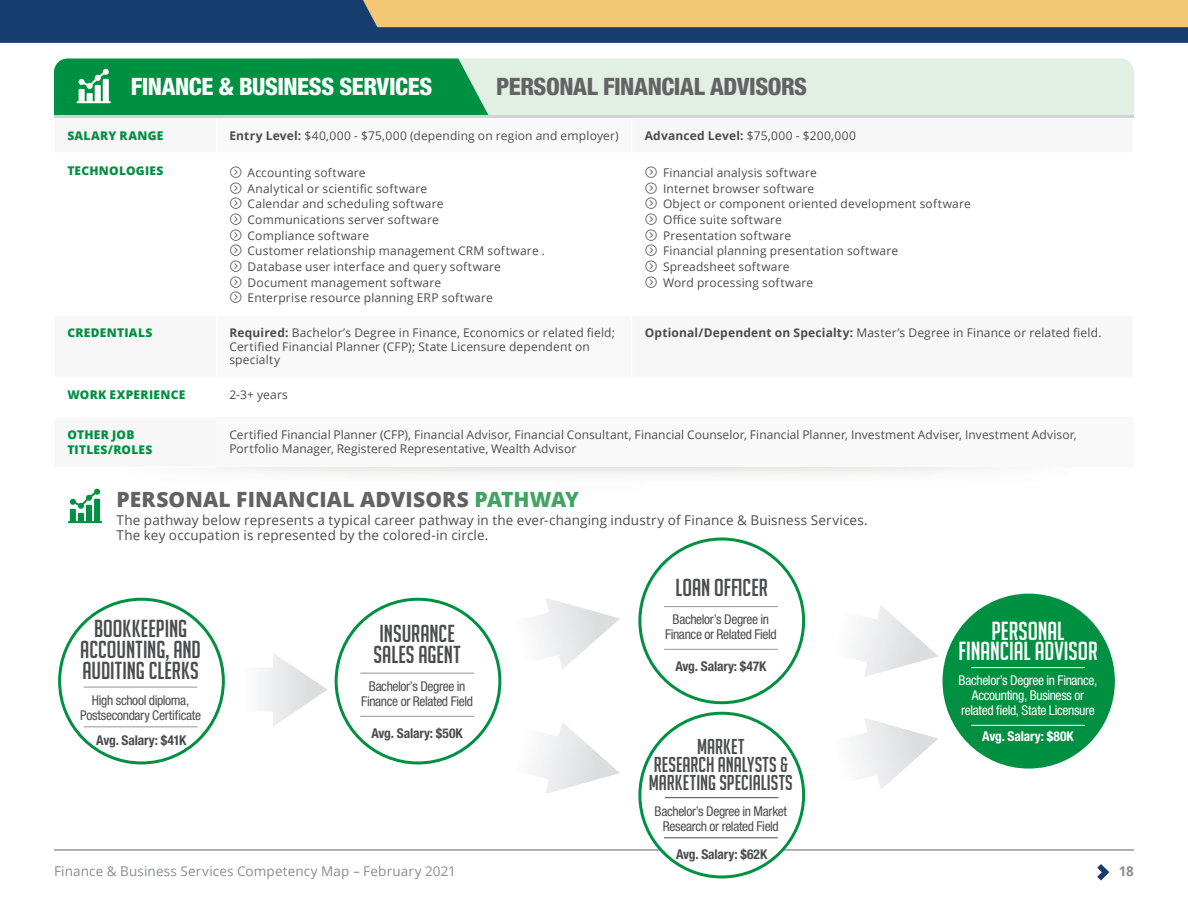
<style>
.page{position:relative;width:1188px;height:918px;background:#fff}
.page>*{position:absolute;margin:0;border:0;box-sizing:border-box;transform-origin:0 0}
.t1{font:25.5px/19.5px "Big Noodle Titling";letter-spacing:-.005em;color:#fff;text-align:center}
.t2{font:24px/21px "Big Noodle Titling";color:#4b4c4d;text-align:center}
.t3{font:800 condensed 24px "Helvetica Neue LT Std";letter-spacing:-.02em;color:#636366}
.t4{font:800 condensed 24px "Helvetica Neue LT Std";letter-spacing:-.02em;color:#fff}
.t5{font:21px/18px "Big Noodle Titling";color:#4b4c4d;text-align:center}
.t6{font:800 21px "Open Sans";letter-spacing:.005em;color:#636366}
.t7{font:condensed 13.5px/15px "Helvetica Neue LT Std";letter-spacing:-.025em;color:#4b4c4d;text-align:center}
.t8{font:13.5px/15px "Open Sans";letter-spacing:.01em;color:#4b4c4d}
.t9{font:condensed 13.5px/15px "Helvetica Neue LT Std";letter-spacing:-.025em;color:#fff;text-align:center}
.t10{font:700 condensed 13.5px "Helvetica Neue LT Std";letter-spacing:-.015em;color:#4b4c4d}
.t11{font:13.5px "Open Sans";letter-spacing:.01em;color:#8b8d90}
.t12{font:700 condensed 13.5px "Helvetica Neue LT Std";letter-spacing:-.015em;color:#fff}
.t13{font:700 13.5px "Open Sans";color:#8b8d90}
.t14{font:12px/13.5px "Open Sans";letter-spacing:.015em;color:#4b4c4d}
.t15{font:800 12px/15px "Open Sans";letter-spacing:.02em;color:#009041}
.t16{font:12px "Open Sans";letter-spacing:.04em;color:#4b4c4d}
.s1{font-weight:700}
.s2{color:#41a463}
</style>
<div class="page">
<hr style="left:664px;top:606px;width:114px;height:1px;background:#939598">
<hr style="left:664px;top:649px;width:114px;height:1px;background:#939598">
<svg style="left:1097px;top:864px;width:12px;height:17px"></svg>
<hr style="left:54px;top:850px;width:1080px;height:1px;background:#636366">
<svg style="left:0;top:0;width:1188px;height:43px;background:#173e6d"></svg>
<svg style="left:247px;top:0;width:941px;height:27px;background:#d5b575"></svg>
<hr style="left:54px;top:115px;width:1080px;height:3px;background:#d1d2d4">
<div style="left:488px;top:58px;width:646px;height:57px;background:#e2efe3"></div>
<svg style="left:54px;top:58px;width:434px;height:57px;background:#0f964c"></svg>
<svg style="left:68px;top:489px;width:34px;height:34px"></svg>
<svg style="left:262px;top:653px;width:65px;height:73px"></svg>
<svg style="left:498px;top:598px;width:122px;height:72px"></svg>
<svg style="left:854px;top:718px;width:84px;height:71px"></svg>
<svg style="left:536px;top:722px;width:84px;height:71px"></svg>
<svg style="left:854px;top:606px;width:84px;height:71px"></svg>
<hr style="left:84px;top:687px;width:114px;height:1px;background:#939598">
<hr style="left:84px;top:727px;width:114px;height:1px;background:#939598">
<hr style="left:360px;top:673px;width:114px;height:1px;background:#939598">
<hr style="left:360px;top:716px;width:114px;height:1px;background:#939598">
<div style="left:335px;top:598px;width:166px;height:166px;border:3px solid #009041;border-radius:50%"></div>
<div style="left:944px;top:595px;width:169px;height:172px;background:#009041;border-radius:50%"></div>
<hr style="left:971px;top:667px;width:114px;height:1px;background:#fff">
<hr style="left:971px;top:725px;width:114px;height:1px;background:#fff">
<div style="left:640px;top:713px;width:164px;height:164px;background:#fff;border-radius:50%"></div>
<hr style="left:665px;top:797px;width:114px;height:1px;background:#4b4c4d">
<hr style="left:664px;top:838px;width:114px;height:1px;background:#4b4c4d">
<p class="t4" style="left:131px;top:72px;width:303px">FINANCE &amp; BUSINESS SERVICES</p>
<p class="t3" style="left:496px;top:72px;width:312px">PERSONAL FINANCIAL ADVISORS</p>
<p class="t15" style="left:67px;top:127px;width:98px">SALARY RANGE</p>
<p class="t14" style="left:229px;top:128px;width:391px"><span class="s1">Entry Level:</span> $40,000 - $75,000 (depending on region and employer)</p>
<p class="t16" style="left:645px;top:127px;width:213px"><span class="s1">Advanced Level:</span> $75,000 - $200,000</p>
<p class="t15" style="left:67px;top:162px;width:98px">TECHNOLOGIES</p>
<p class="t14" style="left:248px;top:166px;width:120px">Accounting software</p>
<p class="t14" style="left:248px;top:181px;width:181px">Analytical or scientific software</p>
<p class="t14" style="left:248px;top:197px;width:197px">Calendar and scheduling software</p>
<p class="t14" style="left:248px;top:213px;width:193px">Communications server software</p>
<p class="t14" style="left:248px;top:228px;width:123px">Compliance software</p>
<p class="t14" style="left:248px;top:244px;width:299px">Customer relationship management CRM software .</p>
<p class="t14" style="left:248px;top:260px;width:255px">Database user interface and query software</p>
<p class="t14" style="left:248px;top:275px;width:195px">Document management software</p>
<p class="t14" style="left:248px;top:291px;width:247px">Enterprise resource planning ERP software</p>
<p class="t14" style="left:663px;top:166px;width:155px">Financial analysis software</p>
<p class="t14" style="left:663px;top:181px;width:153px">Internet browser software</p>
<p class="t14" style="left:663px;top:197px;width:309px">Object or component oriented development software</p>
<p class="t14" style="left:663px;top:213px;width:120px">Office suite software</p>
<p class="t14" style="left:663px;top:228px;width:130px">Presentation software</p>
<p class="t14" style="left:663px;top:244px;width:237px">Financial planning presentation software</p>
<p class="t14" style="left:663px;top:260px;width:128px">Spreadsheet software</p>
<p class="t14" style="left:663px;top:275px;width:152px">Word processing software</p>
<p class="t15" style="left:67px;top:325px;width:86px">CREDENTIALS</p>
<p class="t14" style="left:229px;top:326px;width:387px"><span class="s1">Required:</span> Bachelor’s Degree in Finance, Economics or related field;<br>Certified Financial Planner (CFP); State Licensure dependent on specialty</p>
<p class="t14" style="left:645px;top:326px;width:458px"><span class="s1">Optional/Dependent on Specialty:</span> Master’s Degree in Finance or related field.</p>
<p class="t15" style="left:67px;top:387px;width:119px">WORK EXPERIENCE</p>
<p class="t14" style="left:229px;top:388px;width:60px">2-3+ years</p>
<p class="t15" style="left:67px;top:427px;width:87px">OTHER JOB<br>TITLES/ROLES</p>
<p class="t14" style="left:229px;top:428px;width:849px">Certified Financial Planner (CFP), Financial Advisor, Financial Consultant, Financial Counselor, Financial Planner, Investment Adviser, Investment Advisor,<br>Portfolio Manager, Registered Representative, Wealth Advisor</p>
<p class="t6" style="left:117px;top:483px;width:464px">PERSONAL FINANCIAL ADVISORS <span class="s2">PATHWAY</span></p>
<p class="t8" style="left:117px;top:512px;width:753px">The pathway below represents a typical career pathway in the ever-changing industry of Finance &amp; Buisness Services.<br>The key occupation is represented by the colored-in circle.</p>
<p class="t2" style="left:80px;top:618px;width:122px">BOOKKEEPING<br>ACCOUNTING, AND<br>AUDITING CLERKS</p>
<p class="t7" style="left:80px;top:692px;width:122px">High school diploma,<br>Postsecondary Certificate</p>
<p class="t10" style="left:96px;top:732px;width:92px">Avg. Salary: $41K</p>
<p class="t2" style="left:374px;top:622px;width:89px;text-align:left">INSURANCE<br>SALES AGENT</p>
<p class="t7" style="left:361px;top:679px;width:113px">Bachelor’s Degree in<br>Finance or Related Field</p>
<p class="t10" style="left:371px;top:725px;width:93px">Avg. Salary: $50K</p>
<p class="t2" style="left:675px;top:576px;width:94px">LOAN OFFICER</p>
<p class="t7" style="left:665px;top:612px;width:113px">Bachelor’s Degree in<br>Finance or Related Field</p>
<p class="t10" style="left:675px;top:658px;width:92px">Avg. Salary: $47K</p>
<p class="t5" style="left:649px;top:738px;width:145px">MARKET<br>RESEARCH ANALYSTS &amp;<br>MARKETING SPECIALISTS</p>
<p class="t7" style="left:655px;top:803px;width:134px">Bachelor’s Degree in Market<br>Research or related Field</p>
<p class="t10" style="left:676px;top:846px;width:93px">Avg. Salary: $62K</p>
<p class="t1" style="left:958px;top:621px;width:141px">PERSONAL<br>FINANCIAL ADVISOR</p>
<p class="t9" style="left:959px;top:673px;width:140px">Bachelor’s Degree in Finance,<br>Accounting, Business or related field, State Licensure</p>
<p class="t12" style="left:982px;top:728px;width:93px">Avg. Salary: $80K</p>
<p class="t11" style="left:54px;top:862px;width:404px">Finance &amp; Business Services Competency Map – February 2021</p>
<p class="t13" style="left:1119px;top:861px;width:17px">18</p>
</div>
